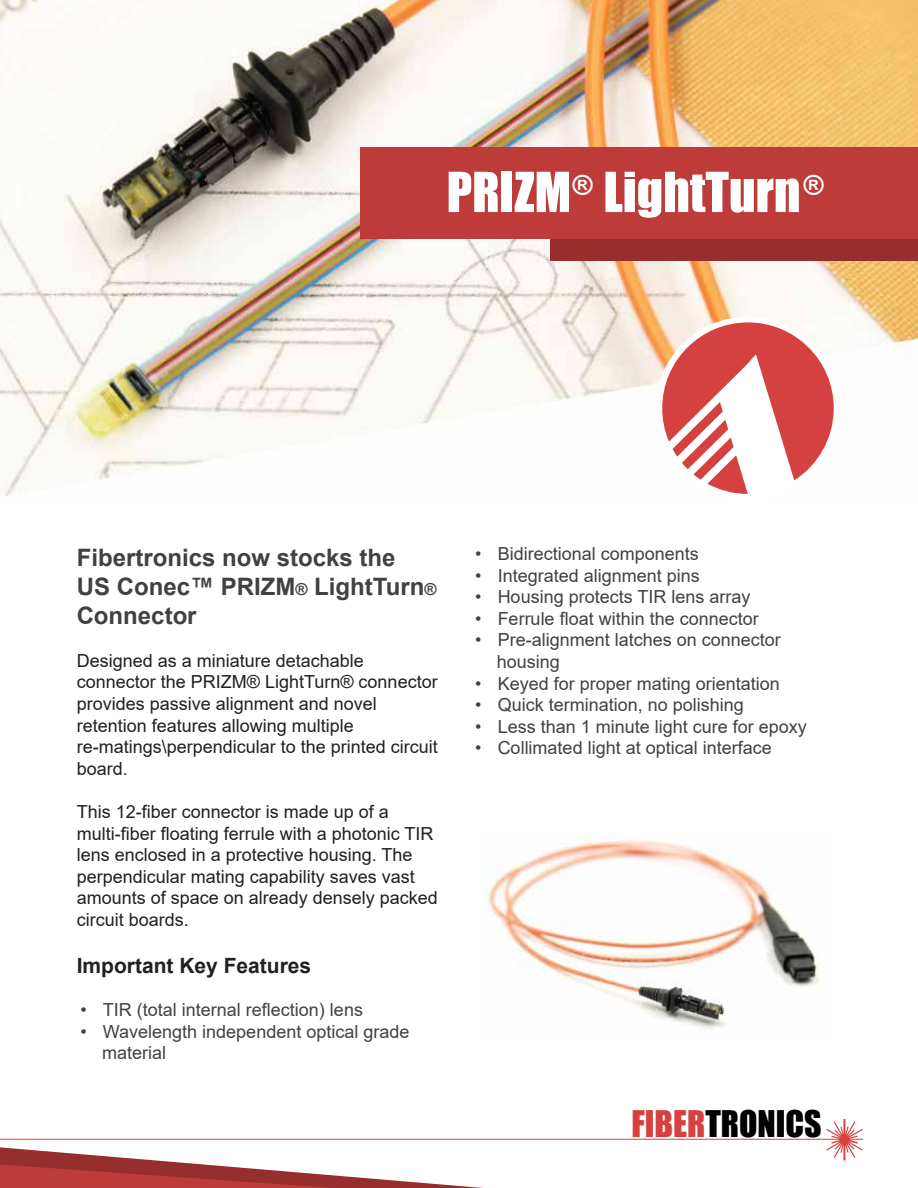
<style>
.page{position:relative;width:918px;height:1188px;background:#fff}
.page>*{position:absolute;margin:0;border:0;box-sizing:border-box;transform-origin:0 0}
.t1{font:51px "Impact";color:#fff}
.t2{font:33.75px "Impact";color:#010101}
.t3{font:27px "Impact";color:#fff}
.t4{font:700 24px/28.8px "Arial";color:#414042}
.t5{font:700 21px "Arial";color:#231f20}
.t6{font:18px/21.6px "Arial";color:#231f20}
.t7{font:18px/21.6px "Arial";color:#414042}
.s1{font-size:16.5px}
.s2{color:#d64140}
</style>
<div class="page">
<img style="left:0;top:0;width:918px;height:496px">
<div style="left:551px;top:239px;width:367px;height:21px;background:#962e2d"></div>
<div style="left:360px;top:147px;width:558px;height:92px;background:#bd3b39"></div>
<div style="left:656px;top:317px;width:183px;height:184px;background:#fff;border-radius:50%"></div>
<svg style="left:662px;top:322px;width:172px;height:172px"></svg>
<img style="left:482px;top:836px;width:337px;height:194px">
<svg style="left:0;top:1119px;width:863px;height:69px"></svg>
<h1 class="t1" style="left:447px;top:153px;width:355px">PRIZM LightTurn</h1>
<h3 class="t3" style="left:572px;top:163px;width:23px">®</h3>
<h3 class="t3" style="left:803px;top:163px;width:23px">®</h3>
<h3 class="t4" style="left:77px;top:544px;width:361px">Fibertronics now stocks the<br>US Conec™ PRIZM<span class="s1">®</span> LightTurn<span class="s1">®<br></span>Connector</h3>
<p class="t6" style="left:77px;top:650px;width:363px">Designed as a miniature detachable connector the PRIZM® LightTurn® connector provides passive alignment and novel retention features allowing multiple re-matings\perpendicular to the printed circuit board.</p>
<p class="t6" style="left:77px;top:801px;width:363px">This 12-fiber connector is made up of a multi-fiber floating ferrule with a photonic TIR lens enclosed in a protective housing. The perpendicular mating capability saves vast amounts of space on already densely packed circuit boards.</p>
<p class="t5" style="left:77px;top:951px;width:236px">Important Key Features</p>
<p class="t7" style="left:80px;top:999px;width:284px">• TIR (total internal reflection) lens</p>
<p class="t7" style="left:102px;top:1020px;width:309px;text-indent:-22px">• Wavelength independent optical grade material</p>
<p class="t7" style="left:475px;top:543px;width:225px">• Bidirectional components</p>
<p class="t7" style="left:475px;top:564px;width:226px">• Integrated alignment pins</p>
<p class="t7" style="left:475px;top:586px;width:277px">• Housing protects TIR lens array</p>
<p class="t7" style="left:475px;top:608px;width:285px">• Ferrule float within the connector</p>
<p class="t7" style="left:497px;top:629px;width:285px;text-indent:-22px">• Pre-alignment latches on connector housing</p>
<p class="t7" style="left:475px;top:672px;width:306px">• Keyed for proper mating orientation</p>
<p class="t7" style="left:475px;top:694px;width:270px">• Quick termination, no polishing</p>
<p class="t7" style="left:475px;top:716px;width:333px">• Less than 1 minute light cure for epoxy</p>
<p class="t7" style="left:475px;top:737px;width:298px">• Collimated light at optical interface</p>
<h2 class="t2" style="left:631px;top:1097px;width:192px"><span class="s2">FIBER</span>TRONICS</h2>
</div>
